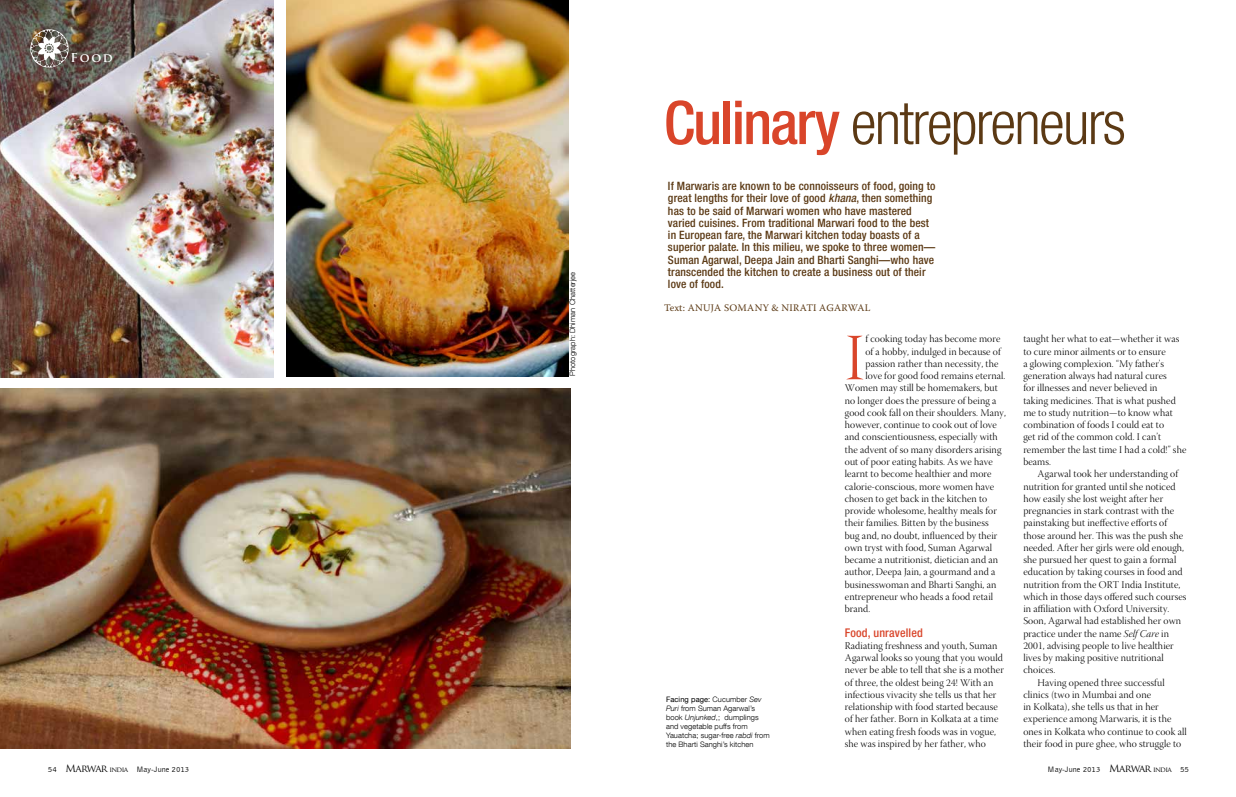
<style>
.page{position:relative;width:1236px;height:797px;background:#fff}
.page>*{position:absolute;margin:0;border:0;box-sizing:border-box;transform-origin:0 0}
.t1{font:65.9px "Warnock Pro Light Disp";color:#d9452a}
.t2{font:300 condensed 60px "Helvetica Neue LT Com";letter-spacing:-.03em;color:#5b3914}
.t3{font:500 condensed 12px "Helvetica Neue LT Com";letter-spacing:.01em;color:#d9452a}
.t4{font:700 12px "Trajan Pro";color:#fff}
.t5{font:500 condensed 11.5px/12.2px "Helvetica Neue LT Com";letter-spacing:.01em;color:#5b3914}
.t6{font:10.2px/12.2px "Warnock Pro Light Disp";letter-spacing:.01em;color:#000}
.t7{font:10px "Warnock Pro";letter-spacing:.02em;color:#5b3914}
.t8{font:8px "Bell Gothic BT";color:#000}
.t9{font:300 7.5px/9px "Helvetica Neue LT Com";letter-spacing:.01em;color:#000}
.s1{font-style:inherit}
.s2{font-family:"Trajan Pro";font-size:10px}
.s3{font-family:"Trajan Pro";font-size:7px}
.s4{font-weight:500;color:#d9452a}
.s5{font-style:italic}
.s6{font-weight:400}
.s7{font-family:"Warnock Pro Light It Disp"}
</style>
<div class="page">
<img style="left:0;top:0;width:273px;height:377px">
<img style="left:286px;top:0;width:282px;height:376px">
<svg style="left:30px;top:29px;width:39px;height:38px"></svg>
<img style="left:0;top:388px;width:571px;height:360px">
<p class="t4" style="left:70px;top:50px;width:44px">Food</p>
<p class="t8" style="left:48px;top:764px;width:143px"><span class="s1">54</span> <span class="s2">Marwar</span> <span class="s3">india</span> May-June 2013</p>
<p class="t9" style="left:568px;top:376px;width:106px;rotate:-90deg">Photograph: Dhiman Chatterjee</p>
<h2 class="t2" style="left:664px;top:88px;width:464px"><span class="s4">Culinary</span> entrepreneurs</h2>
<p class="t5" style="left:668px;top:180px;width:269px">If Marwaris are known to be connoisseurs of food, going to great lengths for their love of good <span class="s5">khana</span>, then something has to be said of Marwari women who have mastered varied cuisines. From traditional Marwari food to the best in European fare, the Marwari kitchen today boasts of a superior palate. In this milieu, we spoke to three women— Suman Agarwal, Deepa Jain and Bharti Sanghi—who have transcended the kitchen to create a business out of their love of food.</p>
<p class="t7" style="left:664px;top:302px;width:208px">TEXT: ANUJA SOMANY &amp; NIRATI AGARWAL</p>
<h1 class="t1" style="left:845px;top:322px;width:21px">I</h1>
<p class="t6" style="left:865px;top:334px;width:136px">f cooking today has become more</p>
<p class="t6" style="left:865px;top:346px;width:137px">of a hobby, indulged in because of</p>
<p class="t6" style="left:865px;top:358px;width:134px">passion rather than necessity, the</p>
<p class="t6" style="left:865px;top:371px;width:141px">love for good food remains eternal.</p>
<p class="t6" style="left:845px;top:383px;width:155px">Women may still be homemakers, but</p>
<p class="t6" style="left:845px;top:395px;width:153px">no longer does the pressure of being a</p>
<p class="t6" style="left:845px;top:407px;width:162px">good cook fall on their shoulders. Many,</p>
<p class="t6" style="left:845px;top:420px;width:154px">however, continue to cook out of love</p>
<p class="t6" style="left:845px;top:432px;width:155px">and conscientiousness, especially with</p>
<p class="t6" style="left:845px;top:444px;width:158px">the advent of so many disorders arising</p>
<p class="t6" style="left:845px;top:456px;width:150px">out of poor eating habits. As we have</p>
<p class="t6" style="left:845px;top:469px;width:148px">learnt to become healthier and more</p>
<p class="t6" style="left:845px;top:481px;width:151px">calorie-conscious, more women have</p>
<p class="t6" style="left:845px;top:493px;width:144px">chosen to get back in the kitchen to</p>
<p class="t6" style="left:845px;top:505px;width:154px">provide wholesome, healthy meals for</p>
<p class="t6" style="left:845px;top:518px;width:145px">their families. Bitten by the business</p>
<p class="t6" style="left:845px;top:530px;width:154px">bug and, no doubt, influenced by their</p>
<p class="t6" style="left:845px;top:542px;width:149px">own tryst with food, Suman Agarwal</p>
<p class="t6" style="left:845px;top:554px;width:155px">became a nutritionist, dietician and an</p>
<p class="t6" style="left:845px;top:567px;width:152px">author, Deepa Jain, a gourmand and a</p>
<p class="t6" style="left:845px;top:579px;width:153px">businesswoman and Bharti Sanghi, an</p>
<p class="t6" style="left:845px;top:591px;width:150px">entrepreneur who heads a food retail</p>
<p class="t6" style="left:845px;top:603px;width:27px">brand.</p>
<p class="t3" style="left:845px;top:625px;width:79px">Food, unravelled</p>
<p class="t6" style="left:845px;top:640px;width:160px">Radiating freshness and youth, Suman Agarwal looks so young that you would never be able to tell that she is a mother of three, the oldest being 24! With an infectious vivacity she tells us that her relationship with food started because of her father. Born in Kolkata at a time when eating fresh foods was in vogue, she was inspired by her father, who</p>
<p class="t9" style="left:666px;top:694px;width:105px"><span class="s6">Facing page:</span> Cucumber <span class="s5">Sev<br>Puri</span> from Suman Agarwal’s book <span class="s5">Unjunked</span>,; dumplings and vegetable puffs from<br>Yauatcha; sugar-free <span class="s5">rabdi</span> from the Bharti Sanghi’s kitchen</p>
<p class="t6" style="left:1023px;top:334px;width:164px">taught her what to eat—whether it was to cure minor ailments or to ensure<br>a glowing complexion. “My father’s generation always had natural cures<br>for illnesses and never believed in<br>taking medicines. That is what pushed me to study nutrition—to know what combination of foods I could eat to<br>get rid of the common cold. I can’t remember the last time I had a cold!” she beams.</p>
<p class="t6" style="left:1037px;top:469px;width:142px">Agarwal took her understanding of</p>
<p class="t6" style="left:1023px;top:481px;width:154px">nutrition for granted until she noticed</p>
<p class="t6" style="left:1023px;top:493px;width:141px">how easily she lost weight after her</p>
<p class="t6" style="left:1023px;top:505px;width:152px">pregnancies in stark contrast with the</p>
<p class="t6" style="left:1023px;top:518px;width:145px">painstaking but ineffective efforts of</p>
<p class="t6" style="left:1023px;top:530px;width:161px">those around her. This was the push she</p>
<p class="t6" style="left:1023px;top:542px;width:162px">needed. After her girls were old enough,</p>
<p class="t6" style="left:1023px;top:554px;width:154px">she pursued her quest to gain a formal</p>
<p class="t6" style="left:1023px;top:567px;width:161px">education by taking courses in food and</p>
<p class="t6" style="left:1023px;top:579px;width:159px">nutrition from the ORT India Institute,</p>
<p class="t6" style="left:1023px;top:591px;width:165px">which in those days offered such courses</p>
<p class="t6" style="left:1023px;top:603px;width:147px">in affiliation with Oxford University.</p>
<p class="t6" style="left:1023px;top:616px;width:159px">Soon, Agarwal had established her own</p>
<p class="t6" style="left:1023px;top:628px;width:147px">practice under the name <span class="s7">Self Care</span> in</p>
<p class="t6" style="left:1023px;top:640px;width:152px">2001, advising people to live healthier</p>
<p class="t6" style="left:1023px;top:652px;width:142px">lives by making positive nutritional</p>
<p class="t6" style="left:1023px;top:665px;width:34px">choices.</p>
<p class="t6" style="left:1037px;top:677px;width:129px">Having opened three successful</p>
<p class="t6" style="left:1023px;top:689px;width:129px">clinics (two in Mumbai and one</p>
<p class="t6" style="left:1023px;top:701px;width:137px">in Kolkata), she tells us that in her</p>
<p class="t6" style="left:1023px;top:714px;width:150px">experience among Marwaris, it is the</p>
<p class="t6" style="left:1023px;top:726px;width:165px">ones in Kolkata who continue to cook all</p>
<p class="t6" style="left:1023px;top:738px;width:159px">their food in pure ghee, who struggle to</p>
<p class="t8" style="left:1048px;top:764px;width:143px">May-June 2013 <span class="s2">Marwar</span> <span class="s3">india</span> 55</p>
</div>
